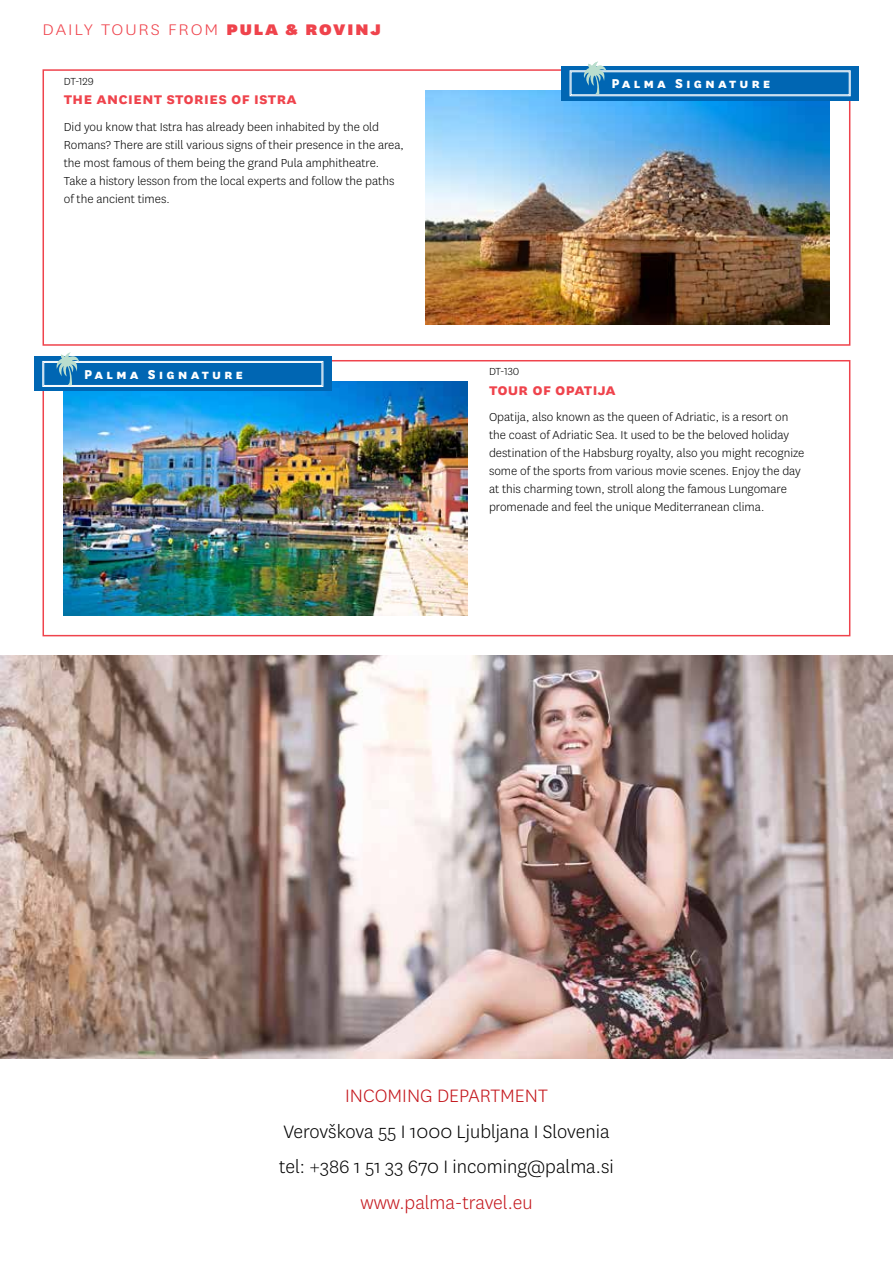
<style>
.page{position:relative;width:893px;height:1263px;background:#fff}
.page>*{position:absolute;margin:0;border:0;box-sizing:border-box;transform-origin:0 0}
.t1{font:300 21px/35.5px "National";color:#000}
.t2{font:300 21px "National";color:#c4161c}
.t3{font:700 18px "National";color:#ef434c}
.t4{font:300 18px "National";letter-spacing:.1em;color:#ef434c;scale:1.09 1}
.t5{font:800 15px "National";letter-spacing:.2em;color:#fff}
.t6{font:300 13.5px/18px "National";color:#000}
.t7{font:300 12px "National";color:#000}
.s1{font-weight:900}
</style>
<div class="page">
<div style="left:43px;top:360px;width:807px;height:276px;border:2px solid #ef434c"></div>
<img style="left:64px;top:381px;width:404px;height:234px">
<div style="left:34px;top:357px;width:298px;height:34px;background:#0066b3"></div>
<svg style="left:42px;top:352px;width:281px;height:35px"></svg>
<div style="left:43px;top:69px;width:807px;height:277px;border:2px solid #ef434c"></div>
<img style="left:425px;top:91px;width:404px;height:233px">
<svg style="left:561px;top:66px;width:298px;height:34px;background:#0d6eb7"></svg>
<svg style="left:570px;top:62px;width:281px;height:34px;background:#3c8ac4"></svg>
<img style="left:0;top:656px;width:893px;height:403px">
<h2 class="t4" style="left:43px;top:18px;width:312px">DAILY TOURS FROM <span class="s1">PULA &amp; ROVINJ</span></h2>
<p class="t7" style="left:64px;top:74px;width:32px">DT-129</p>
<p class="t5" style="left:675px;top:73px;width:71px">Classic</p>
<p class="t5" style="left:611px;top:73px;width:161px">Palma Signature</p>
<h2 class="t3" style="left:64px;top:86px;width:234px">the ancient stories of istra</h2>
<p class="t6" style="left:64px;top:117px;width:342px">Did you know that Istra has already been inhabited by the old Romans? There are still various signs of their presence in the area, the most famous of them being the grand Pula amphitheatre.<br>Take a history lesson from the local experts and follow the paths of the ancient times.</p>
<p class="t5" style="left:84px;top:364px;width:161px">Palma Signature</p>
<p class="t7" style="left:489px;top:364px;width:32px">DT-130</p>
<h2 class="t3" style="left:489px;top:376px;width:128px">tour of opatija</h2>
<p class="t6" style="left:489px;top:408px;width:317px">Opatija, also known as the queen of Adriatic, is a resort on the coast of Adriatic Sea. It used to be the beloved holiday destination of the Habsburg royalty, also you might recognize some of the sports from various movie scenes. Enjoy the day at this charming town, stroll along the famous Lungomare promenade and feel the unique Mediterranean clima.</p>
<h1 class="t2" style="left:345px;top:1083px;width:204px">INCOMING DEPARTMENT</h1>
<h1 class="t1" style="left:279px;top:1113px;width:336px">Verovškova 55 I 1000 Ljubljana I Slovenia tel: +386 1 51 33 670 I incoming@palma.si</h1>
<h1 class="t2" style="left:360px;top:1189px;width:174px">www.palma-travel.eu</h1>
</div>
